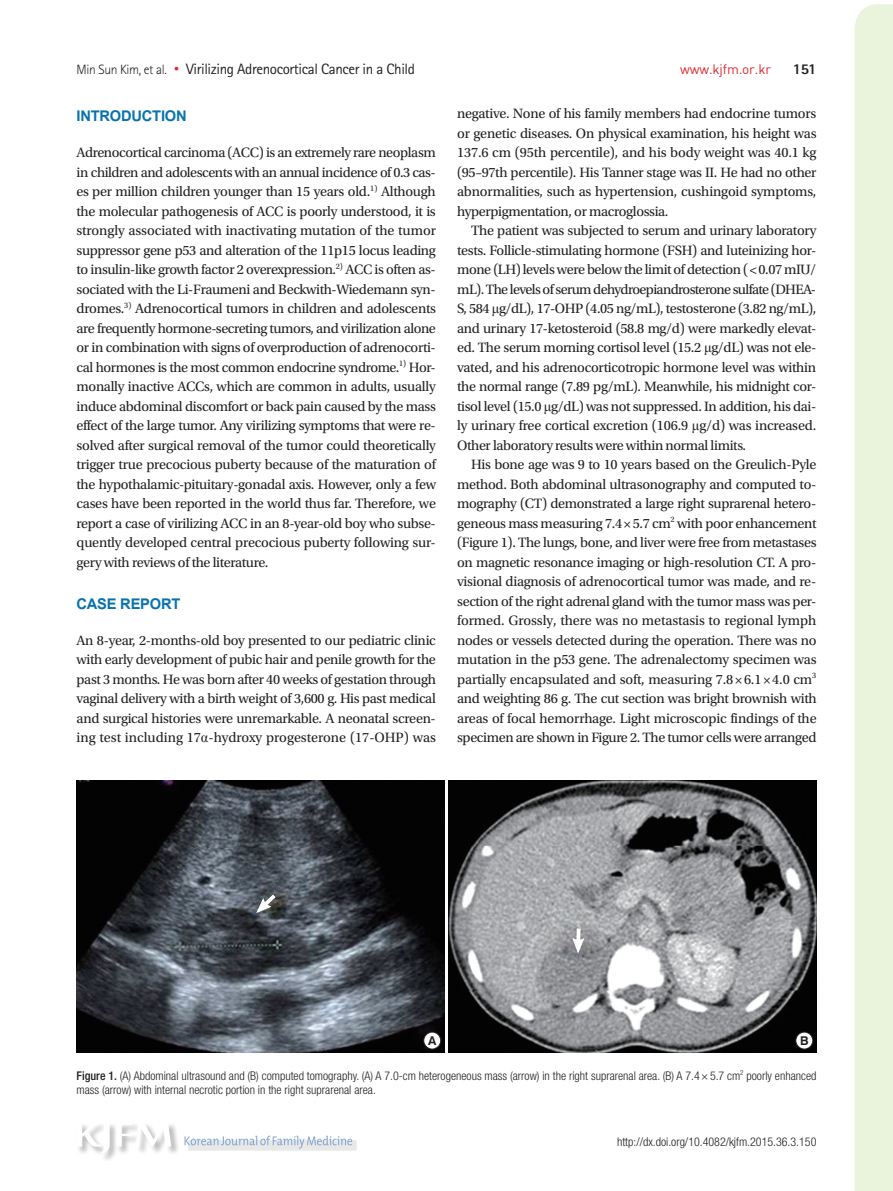
<style>
.page{position:relative;width:893px;height:1191px;background:#fff}
.page>*{position:absolute;margin:0;border:0;box-sizing:border-box;transform-origin:0 0}
.본문-대제목{font:700 20.4px "Utsaah";letter-spacing:-.01em;color:#0872ad}
.하시라{font:15px "Rotis Sans Serif Std";letter-spacing:-.025em;color:#231f20}
.t1{font:800 15px "Rotis Sans Serif Std";color:#231f20}
.본문{font:14.25px/19.5px "Utopia Std";letter-spacing:-.025em;color:#231f20;text-align:justify}
.t2{font:13.5px "Dinreg";letter-spacing:-.01em;color:#e02a30}
.t3{font:700 12.15px "Swiss 721 BT";color:#231f20}
.표_그림_캡션{font:300 condensed 12px/14.4px "Helvetica Neue LT Std";color:#231f20}
.s1{font-weight:300;font-size:13.5px}
.s2{font-family:"Dotum";color:#e02a30}
.s3{font-family:"Times New Roman"}
.s4{font-weight:500}
</style>
<div class="page">
<div style="left:855px;top:4px;width:38px;height:1187px;background:#eaf3dc"></div>
<div style="left:188px;top:1140px;width:169px;height:10px;background:#e8e8e9"></div>
<svg style="left:185px;top:1135px;width:167px;height:13px"></svg>
<div style="left:76px;top:1122px;width:104px;height:40px;background:#231f20;opacity:.3"></div>
<svg style="left:77px;top:1122px;width:94px;height:32px"></svg>
<img style="left:77px;top:780px;width:367px;height:272px">
<img style="left:449px;top:780px;width:367px;height:272px">
<div style="left:424px;top:1032px;width:17px;height:17px;background:#fff;border-radius:50%"></div>
<div style="left:423px;top:1031px;width:18px;height:18px;border:1px solid #231f20;border-radius:50%"></div>
<div style="left:796px;top:1032px;width:17px;height:17px;background:#fff;border-radius:50%"></div>
<div style="left:796px;top:1031px;width:17px;height:18px;border:1px solid #231f20;border-radius:50%"></div>
<svg style="left:256px;top:890px;width:24px;height:23px"></svg>
<svg style="left:571px;top:924px;width:15px;height:29px"></svg>
<p class="하시라" style="left:77px;top:60px;width:340px"><span class="s1">Min Sun Kim, et al.</span> <span class="s2">•</span> Virilizing Adrenocortical Cancer in a Child</p>
<p class="본문-대제목" style="left:77px;top:106px;width:112px">INTRODUCTION</p>
<p class="본문" style="left:77px;top:143px;width:361px">Adrenocortical carcinoma (ACC) is an extremely rare neoplasm in children and adolescents with an annual incidence of 0.3 cas&shy;es per million children younger than 15 years old.<sup>1)</sup> Although the molecular pathogenesis of ACC is poorly understood, it is strongly associated with inactivating mutation of the tumor suppressor gene p53 and alteration of the 11p15 locus leading to insulin-like growth factor 2 overexpression.<sup>2)</sup> ACC is often as&shy;sociated with the Li-Fraumeni and Beckwith-Wiedemann syn&shy;dromes.<sup>3)</sup> Adrenocortical tumors in children and adolescents are frequently hormone-secreting tumors, and virilization alone or in combination with signs of overproduction of adrenocorti&shy;cal hormones is the most common endocrine syndrome.<sup>1)</sup> Hor&shy;monally inactive ACCs, which are common in adults, usually induce abdominal discomfort or back pain caused by the mass effect of the large tumor. Any virilizing symptoms that were re&shy;solved after surgical removal of the tumor could theoretically trigger true precocious puberty because of the maturation of the hypothalamic-pituitary-gonadal axis. However, only a few cases have been reported in the world thus far. Therefore, we report a case of virilizing ACC in an 8-year-old boy who subse&shy;quently developed central precocious puberty following sur&shy;gery with reviews of the literature.</p>
<p class="본문-대제목" style="left:77px;top:594px;width:105px">CASE REPORT</p>
<p class="본문" style="left:77px;top:630px;width:361px">An 8-year, 2-months-old boy presented to our pediatric clinic with early development of pubic hair and penile growth for the past 3 months. He was born after 40 weeks of gestation through vaginal delivery with a birth weight of 3,600 g. His past medical and surgical histories were unremarkable. A neonatal screen&shy;ing test including 17<span class="s3">α</span>-hydroxy progesterone (17-OHP) was</p>
<p class="t2" style="left:680px;top:61px;width:93px">www.kjfm.or.kr</p>
<p class="t1" style="left:793px;top:60px;width:25px">151</p>
<p class="본문" style="left:457px;top:104px;width:361px">negative. None of his family members had endocrine tumors or genetic diseases. On physical examination, his height was 137.6 cm (95th percentile), and his body weight was 40.1 kg (95–97th percentile). His Tanner stage was II. He had no other abnormalities, such as hypertension, cushingoid symptoms, hyperpigmentation, or macroglossia.</p>
<p class="본문" style="left:457px;top:221px;width:361px;text-indent:14px">The patient was subjected to serum and urinary laboratory tests. Follicle-stimulating hormone (FSH) and luteinizing hor&shy;mone (LH) levels were below the limit of detection (&lt;0.07 mIU/ mL). The levels of serum dehydroepiandrosterone sulfate (DHEA-S, 584 <span class="s3">μ</span>g/dL), 17-OHP (4.05 ng/mL), testosterone (3.82 ng/mL), and urinary 17-ketosteroid (58.8 mg/d) were markedly elevat&shy;ed. The serum morning cortisol level (15.2 <span class="s3">μ</span>g/dL) was not ele&shy;vated, and his adrenocorticotropic hormone level was within the normal range (7.89 pg/mL). Meanwhile, his midnight cor&shy;tisol level (15.0 <span class="s3">μ</span>g/dL) was not suppressed. In addition, his dai&shy;ly urinary free cortical excretion (106.9 <span class="s3">μ</span>g/d) was increased.<br>Other laboratory results were within normal limits.</p>
<p class="본문" style="left:457px;top:455px;width:361px;text-indent:14px">His bone age was 9 to 10 years based on the Greulich-Pyle method. Both abdominal ultrasonography and computed to&shy;mography (CT) demonstrated a large right suprarenal hetero&shy;geneous mass measuring 7.4×5.7 cm<sup>2</sup> with poor enhancement (Figure 1). The lungs, bone, and liver were free from metastases on magnetic resonance imaging or high-resolution CT. A pro&shy;visional diagnosis of adrenocortical tumor was made, and re&shy;section of the right adrenal gland with the tumor mass was per&shy;formed. Grossly, there was no metastasis to regional lymph nodes or vessels detected during the operation. There was no mutation in the p53 gene. The adrenalectomy specimen was partially encapsulated and soft, measuring 7.8 ×6.1 ×4.0 cm<sup>3 </sup>and weighting 86 g. The cut section was bright brownish with areas of focal hemorrhage. Light microscopic findings of the specimen are shown in Figure 2. The tumor cells were arranged</p>
<p class="t3" style="left:428px;top:1033px;width:10px">A</p>
<p class="t3" style="left:800px;top:1033px;width:10px">B</p>
<p class="표_그림_캡션" style="left:77px;top:1068px;width:741px"><span class="s4">Figure 1.</span> (A) Abdominal ultrasound and (B) computed tomography. (A) A 7.0-cm heterogeneous mass (arrow) in the right suprarenal area. (B) A 7.4 × 5.7 cm<sup>2</sup> poorly enhanced mass (arrow) with internal necrotic portion in the right suprarenal area.</p>
<p class="표_그림_캡션" style="left:617px;top:1134px;width:201px">http://dx.doi.org/10.4082/kjfm.2015.36.3.150</p>
</div>
